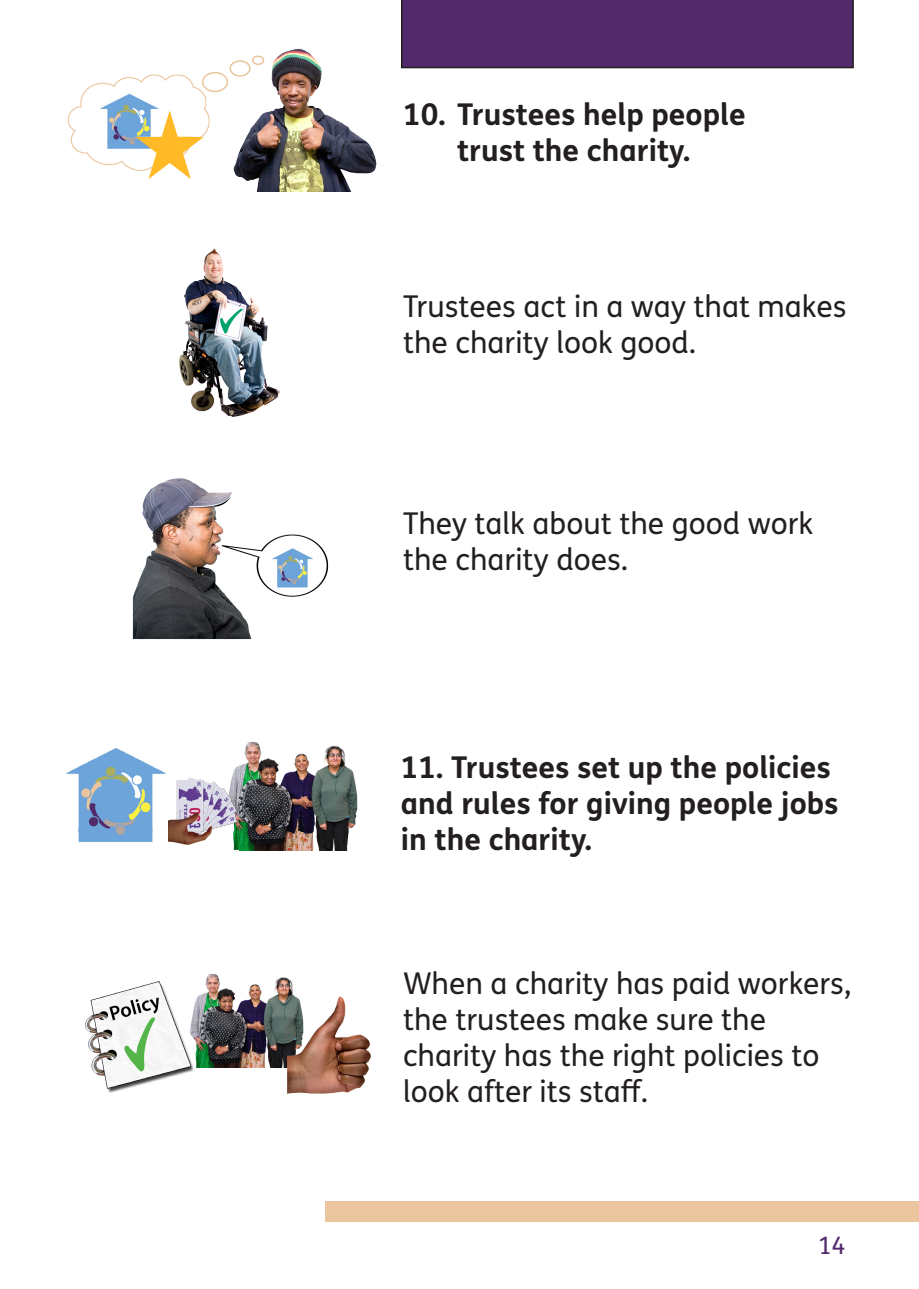
<style>
.page{position:relative;width:919px;height:1289px;background:#fff}
.page>*{position:absolute;margin:0;border:0;box-sizing:border-box;transform-origin:0 0}
.t1{font:30px/36px "FS Me Pro";color:#231f20}
.t2{font:700 30px/36px "FS Me Pro";color:#231f20;text-align:center}
.t3{font:24px "FS Me Pro";color:#522a6b}
</style>
<div class="page">
<div style="left:325px;top:1201px;width:593px;height:21px;background:#ebc59d"></div>
<img style="left:67px;top:72px;width:144px;height:94px">
<div style="left:401px;top:0;width:452px;height:68px;background:#522a6b"></div>
<img style="left:179px;top:248px;width:101px;height:169px">
<img style="left:132px;top:478px;width:197px;height:162px">
<img style="left:272px;top:547px;width:41px;height:41px">
<img style="left:100px;top:92px;width:64px;height:59px">
<img style="left:125px;top:102px;width:79px;height:77px">
<img style="left:233px;top:49px;width:143px;height:143px">
<div style="left:202px;top:72px;width:26px;height:20px;border:2px solid #ebc59d;border-radius:50%"></div>
<div style="left:229px;top:60px;width:22px;height:17px;border:2px solid #ebc59d;border-radius:50%"></div>
<div style="left:252px;top:55px;width:12px;height:10px;border:2px solid #ebc59d;border-radius:50%"></div>
<img style="left:67px;top:748px;width:99px;height:94px">
<img style="left:232px;top:741px;width:126px;height:109px">
<img style="left:168px;top:776px;width:69px;height:69px">
<img style="left:196px;top:974px;width:98px;height:93px">
<img style="left:85px;top:981px;width:111px;height:112px">
<img style="left:279px;top:995px;width:92px;height:99px">
<p class="t2" style="left:403px;top:94px;width:344px">10. Trustees help people trust the charity.</p>
<p class="t1" style="left:403px;top:288px;width:445px">Trustees act in a way that makes the charity look good.</p>
<p class="t1" style="left:403px;top:504px;width:412px">They talk about the good work the charity does.</p>
<p class="t2" style="left:401px;top:748px;width:439px;text-align:left">11. Trustees set up the policies and rules for giving people jobs in the charity.</p>
<p class="t1" style="left:403px;top:965px;width:449px">When a charity has paid workers, the trustees make sure the charity has the right policies to look after its staff.</p>
<p class="t3" style="left:818px;top:1228px;width:29px">14</p>
</div>
